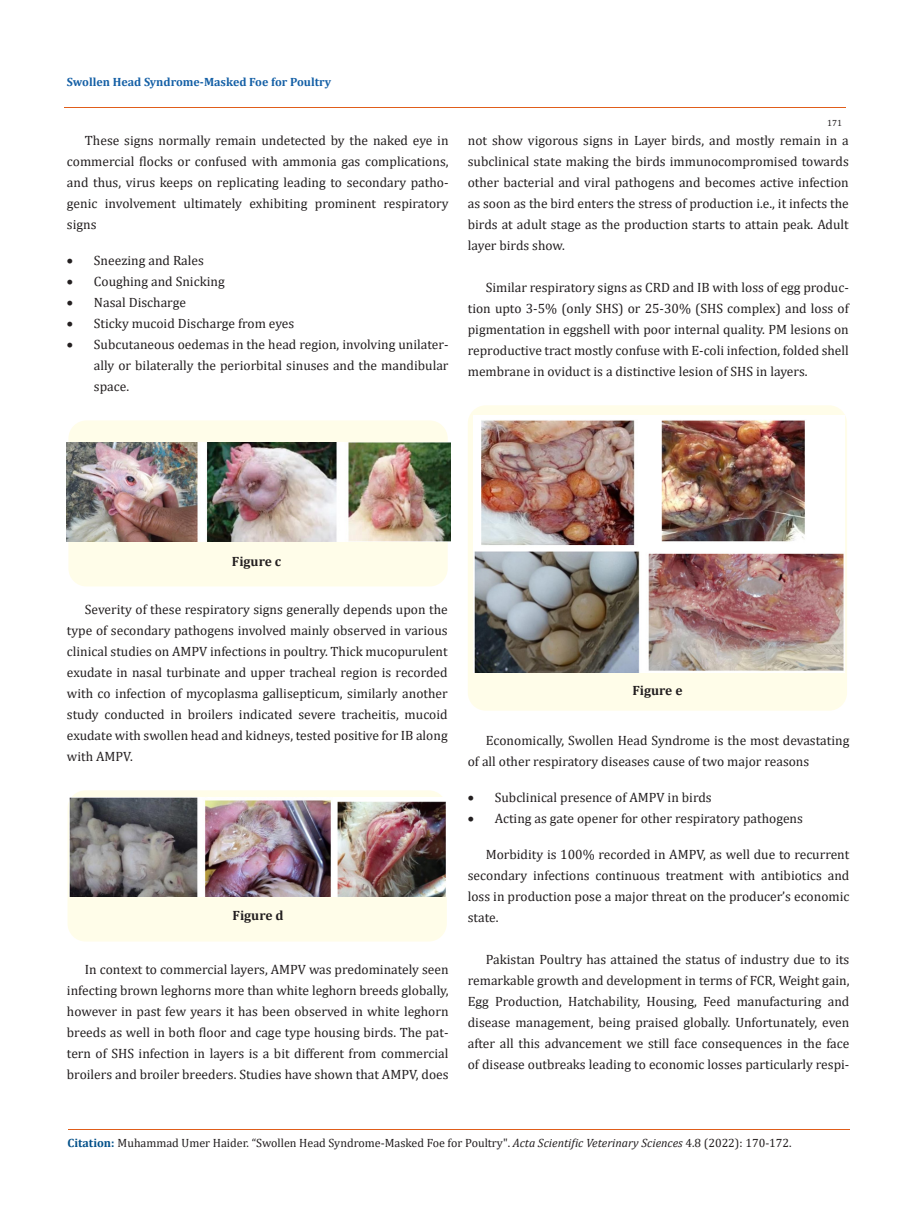
<style>
.page{position:relative;width:917px;height:1224px;background:#fff}
.page>*{position:absolute;margin:0;border:0;box-sizing:border-box;transform-origin:0 0}
.t1{font:13.5px/21px "Cambria";color:#231f20;text-align:justify}
.t2{font:700 13.5px "Cambria";color:#231f20}
.t3{font:12px "Cambria";color:#231f20}
.t4{font:700 12px "Cambria";color:#1560a6}
.t5{font:9px "Cambria";color:#231f20}
.s1{font-weight:700;color:#035089}
.s2{font-style:italic}
</style>
<div class="page">
<div style="left:68px;top:420px;width:379px;height:166px;background:#fffde9;border-radius:18px"></div>
<img style="left:67px;top:443px;width:384px;height:98px">
<div style="left:68px;top:790px;width:379px;height:152px;background:#fffde9;border-radius:18px"></div>
<img style="left:70px;top:798px;width:377px;height:98px">
<div style="left:468px;top:405px;width:379px;height:306px;background:#fffde9;border-radius:18px"></div>
<img style="left:473px;top:415px;width:371px;height:257px">
<hr style="left:64px;top:108px;width:781px;height:1px;background:#e05d1a">
<hr style="left:68px;top:1130px;width:781px;height:1px;background:#e05d1a">
<p class="t4" style="left:67px;top:73px;width:266px">Swollen Head Syndrome-Masked Foe for Poultry</p>
<p class="t1" style="left:67px;top:130px;width:383px;text-indent:18px">These signs normally remain undetected by the naked eye in commercial flocks or confused with ammonia gas complications, and thus, virus keeps on replicating leading to secondary patho&shy;genic involvement ultimately exhibiting prominent respiratory signs</p>
<p class="t1" style="left:67px;top:250px;width:138px">• Sneezing and Rales</p>
<p class="t1" style="left:67px;top:271px;width:159px">• Coughing and Snicking</p>
<p class="t1" style="left:67px;top:292px;width:121px">• Nasal Discharge</p>
<p class="t1" style="left:67px;top:313px;width:229px">• Sticky mucoid Discharge from eyes</p>
<p class="t1" style="left:94px;top:334px;width:356px;text-indent:-27px">• Subcutaneous oedemas in the head region, involving unilater&shy;ally or bilaterally the periorbital sinuses and the mandibular space.</p>
<p class="t5" style="left:827px;top:118px;width:16px">171</p>
<p class="t1" style="left:468px;top:130px;width:382px">not show vigorous signs in Layer birds, and mostly remain in a subclinical state making the birds immunocompromised towards other bacterial and viral pathogens and becomes active infection as soon as the bird enters the stress of production i.e., it infects the birds at adult stage as the production starts to attain peak. Adult layer birds show.</p>
<p class="t1" style="left:468px;top:277px;width:382px;text-indent:18px">Similar respiratory signs as CRD and IB with loss of egg produc&shy;tion upto 3-5% (only SHS) or 25-30% (SHS complex) and loss of pigmentation in eggshell with poor internal quality. PM lesions on reproductive tract mostly confuse with E-coli infection, folded shell membrane in oviduct is a distinctive lesion of SHS in layers.</p>
<p class="t2" style="left:232px;top:552px;width:51px">Figure c</p>
<p class="t1" style="left:67px;top:598px;width:382px;text-indent:18px">Severity of these respiratory signs generally depends upon the type of secondary pathogens involved mainly observed in various clinical studies on AMPV infections in poultry. Thick mucopurulent exudate in nasal turbinate and upper tracheal region is recorded with co infection of mycoplasma gallisepticum, similarly another study conducted in broilers indicated severe tracheitis, mucoid exudate with swollen head and kidneys, tested positive for IB along with AMPV.</p>
<p class="t2" style="left:232px;top:906px;width:52px">Figure d</p>
<p class="t1" style="left:67px;top:958px;width:383px;text-indent:18px">In context to commercial layers, AMPV was predominately seen infecting brown leghorns more than white leghorn breeds globally, however in past few years it has been observed in white leghorn breeds as well in both floor and cage type housing birds. The pat&shy;tern of SHS infection in layers is a bit different from commercial broilers and broiler breeders. Studies have shown that AMPV, does</p>
<p class="t2" style="left:632px;top:680px;width:52px">Figure e</p>
<p class="t1" style="left:468px;top:730px;width:383px;text-indent:18px">Economically, Swollen Head Syndrome is the most devastating of all other respiratory diseases cause of two major reasons</p>
<p class="t1" style="left:468px;top:787px;width:245px">• Subclinical presence of AMPV in birds</p>
<p class="t1" style="left:468px;top:808px;width:337px">• Acting as gate opener for other respiratory pathogens</p>
<p class="t1" style="left:468px;top:844px;width:383px;text-indent:18px">Morbidity is 100% recorded in AMPV, as well due to recurrent secondary infections continuous treatment with antibiotics and loss in production pose a major threat on the producer’s economic state.</p>
<p class="t1" style="left:468px;top:949px;width:383px;text-indent:18px">Pakistan Poultry has attained the status of industry due to its remarkable growth and development in terms of FCR, Weight gain, Egg Production, Hatchability, Housing, Feed manufacturing and disease management, being praised globally. Unfortunately, even after all this advancement we still face consequences in the face of disease outbreaks leading to economic losses particularly respi-</p>
<p class="t3" style="left:68px;top:1135px;width:725px"><span class="s1">Citation:</span> Muhammad Umer Haider. “Swollen Head Syndrome-Masked Foe for Poultry". <span class="s2">Acta Scientific Veterinary Sciences</span> 4.8 (2022): 170-172.</p>
</div>
